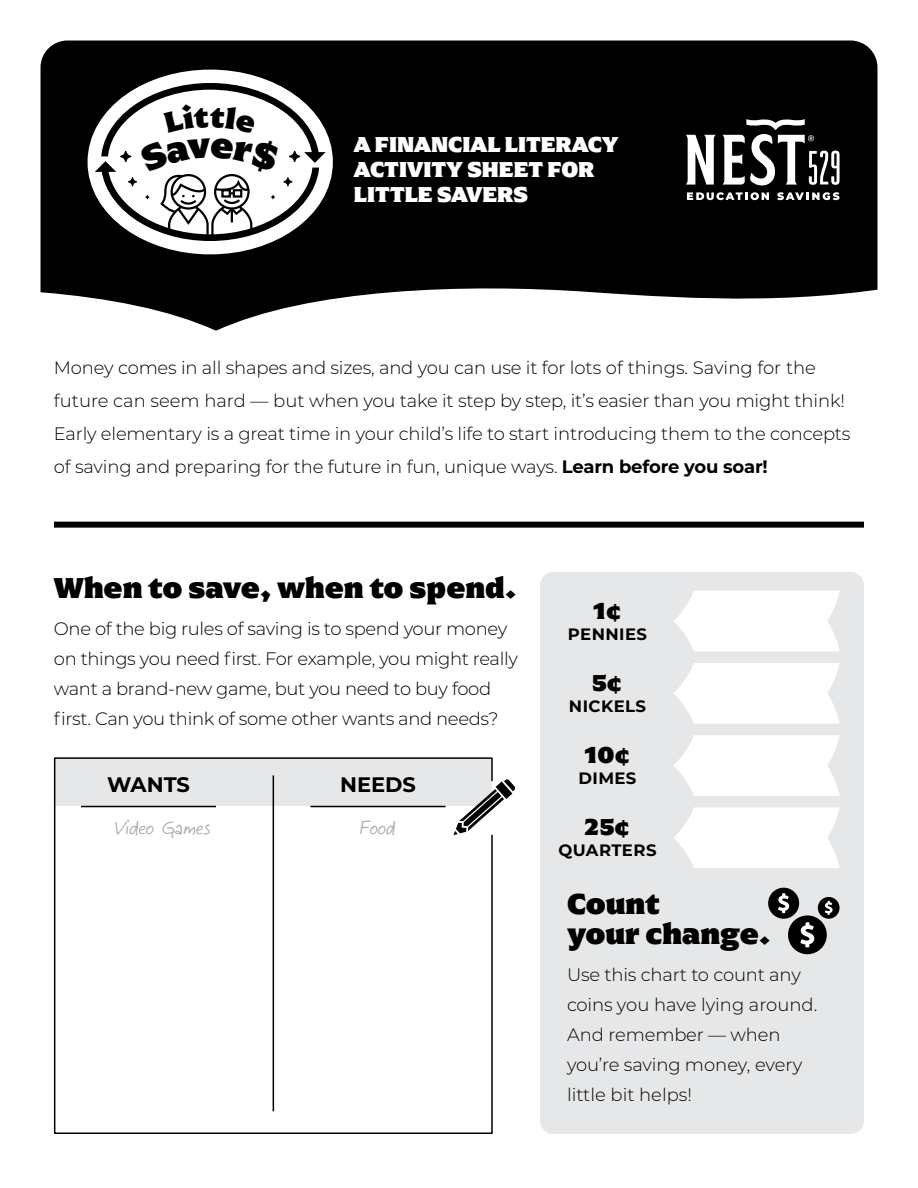
<style>
.page{position:relative;width:918px;height:1188px;background:#fff}
.page>*{position:absolute;margin:0;border:0;box-sizing:border-box;transform-origin:0 0}
.t1{font:900 30px/30px "Arpona";color:#000}
.t2{font:900 24px "Arpona";color:#000}
.t3{font:900 22.5px/25.5px "Arpona";color:#fff}
.t4{font:21px "Jeff Script";color:#a7a9ac}
.t5{font:700 21px "Montserrat";color:#000}
.t6{font:300 18px/30px "Montserrat";letter-spacing:-.01em;color:#000}
.t7{font:700 16.5px "Montserrat";letter-spacing:.025em;color:#000}
.s1{font-weight:700}
</style>
<div class="page">
<svg style="left:40px;top:40px;width:838px;height:291px;background:#252525"></svg>
<svg style="left:686px;top:135px;width:30px;height:50px"></svg>
<svg style="left:723px;top:119px;width:117px;height:66px"></svg>
<svg style="left:687px;top:192px;width:82px;height:8px"></svg>
<svg style="left:777px;top:192px;width:63px;height:8px"></svg>
<div style="left:88px;top:70px;width:245px;height:184px;border:33px solid #fff;border-radius:50%"></div>
<div style="left:540px;top:572px;width:324px;height:562px;background:#e6e7e8;border-radius:14px"></div>
<svg style="left:53px;top:757px;width:440px;height:377px"></svg>
<hr style="left:310px;top:806px;width:136px;height:1px;background:#000">
<hr style="left:81px;top:806px;width:135px;height:1px;background:#000">
<hr style="left:273px;top:775px;width:1px;height:336px;background:#000">
<svg style="left:453px;top:779px;width:63px;height:56px"></svg>
<div style="left:788px;top:915px;width:39px;height:39px;background:#000;border-radius:50%"></div>
<svg style="left:800px;top:922px;width:14px;height:25px"></svg>
<div style="left:768px;top:888px;width:31px;height:31px;background:#000;border-radius:50%"></div>
<svg style="left:778px;top:893px;width:11px;height:20px"></svg>
<div style="left:818px;top:897px;width:22px;height:22px;background:#000;border-radius:50%"></div>
<svg style="left:825px;top:901px;width:8px;height:14px"></svg>
<svg style="left:674px;top:591px;width:165px;height:60px;background:#fcfcfc"></svg>
<svg style="left:674px;top:735px;width:165px;height:61px;background:#fcfcfc"></svg>
<svg style="left:674px;top:663px;width:166px;height:61px;background:#fcfcfc"></svg>
<svg style="left:674px;top:807px;width:165px;height:61px;background:#fcfcfc"></svg>
<div style="left:54px;top:522px;width:810px;height:6px;background:#000"></div>
<svg style="left:95px;top:80px;width:231px;height:164px"></svg>
<p class="t3" style="left:354px;top:131px;width:266px">A FINANCIAL LITERACY<br>ACTIVITY SHEET FOR<br>LITTLE SAVERS</p>
<p class="t6" style="left:54px;top:351px;width:798px;line-height:33px">Money comes in all shapes and sizes, and you can use it for lots of things. Saving for the future can seem hard — but when you take it step by step, it’s easier than you might think!<br>Early elementary is a great time in your child’s life to start introducing them to the concepts of saving and preparing for the future in fun, unique ways. <span class="s1">Learn before you soar!</span></p>
<h1 class="t1" style="left:54px;top:573px;width:464px">When to save, when to spend.</h1>
<p class="t6" style="left:54px;top:613px;width:465px">One of the big rules of saving is to spend your money on things you need first. For example, you might really want a brand-new game, but you need to buy food first. Can you think of some other wants and needs?</p>
<p class="t5" style="left:107px;top:770px;width:84px">WANTS</p>
<p class="t5" style="left:340px;top:770px;width:77px">NEEDS</p>
<p class="t4" style="left:114px;top:812px;width:98px">Video Games</p>
<p class="t4" style="left:360px;top:812px;width:37px">Food</p>
<h2 class="t2" style="left:593px;top:595px;width:31px">1¢</h2>
<p class="t7" style="left:568px;top:622px;width:81px">PENNIES</p>
<h2 class="t2" style="left:592px;top:667px;width:33px">5¢</h2>
<p class="t7" style="left:569px;top:694px;width:79px">NICKELS</p>
<h2 class="t2" style="left:584px;top:740px;width:48px">10¢</h2>
<p class="t7" style="left:578px;top:766px;width:60px">DIMES</p>
<h2 class="t2" style="left:584px;top:812px;width:48px">25¢</h2>
<p class="t7" style="left:558px;top:839px;width:100px">QUARTERS</p>
<h1 class="t1" style="left:567px;top:889px;width:205px">Count<br>your change.</h1>
<p class="t6" style="left:567px;top:959px;width:252px">Use this chart to count any coins you have lying around.<br>And remember — when you’re saving money, every little bit helps!</p>
</div>
